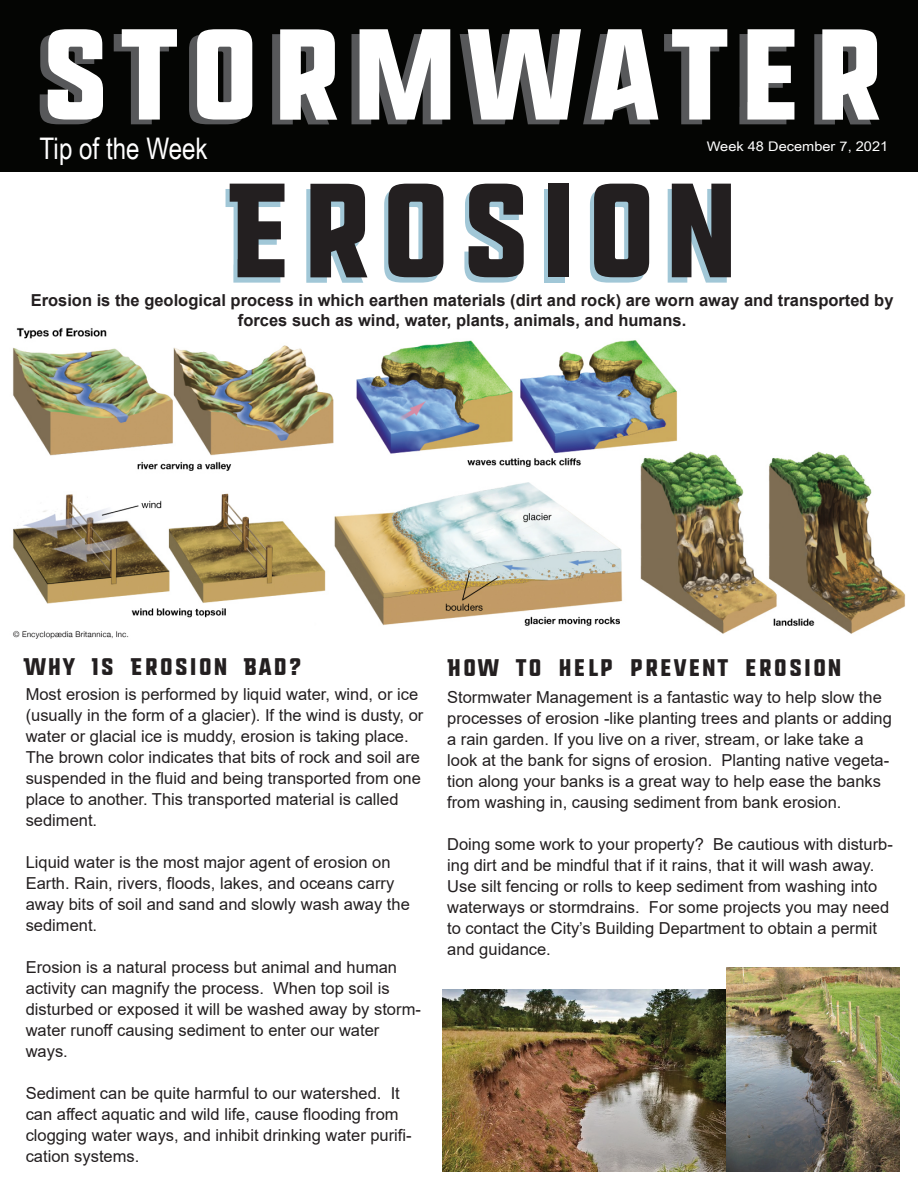
<style>
.page{position:relative;width:918px;height:1188px;background:#fff}
.page>*{position:absolute;margin:0;border:0;box-sizing:border-box;transform-origin:0 0}
.t1{font:133.8px "Montana";letter-spacing:-.01em;color:#231f20}
.t2{font:129px "Montana";color:#fff;scale:1.04 1}
.t3{font:29.7px "Arial Narrow";color:#fff}
.t4{font:24px "Montana";color:#231f20;scale:1.04 1}
.t5{font:16.5px/21px "Arial";color:#231f20}
.t6{font:700 16.5px/19.8px "Arial";color:#231f20;text-align:center}
.t7{font:13.2px "Arial Narrow";color:#fff;scale:1.34 1}
</style>
<div class="page">
<div style="left:0;top:0;width:918px;height:172px;background:#040503"></div>
<img style="left:13px;top:328px;width:892px;height:311px">
<img style="left:443px;top:989px;width:284px;height:183px">
<img style="left:727px;top:968px;width:173px;height:204px">
<h2 class="t2" style="left:35px;top:15px;width:822px">STORMWATER</h2>
<p class="t7" style="left:707px;top:136px;width:137px">Week 48 December 7, 2021</p>
<h3 class="t3" style="left:39px;top:126px;width:170px">Tip of the Week</h3>
<h1 class="t1" style="left:223px;top:169px;width:520px">EROSION</h1>
<p class="t6" style="left:31px;top:290px;width:864px">Erosion is the geological process in which earthen materials (dirt and rock) are worn away and transported by forces such as wind, water, plants, animals, and humans.</p>
<h3 class="t4" style="left:22px;top:655px;width:271px">WHY IS EROSION BAD?</h3>
<p class="t5" style="left:26px;top:684px;width:399px">Most erosion is performed by liquid water, wind, or ice (usually in the form of a glacier). If the wind is dusty, or water or glacial ice is muddy, erosion is taking place.<br>The brown color indicates that bits of rock and soil are suspended in the fluid and being transported from one place to another. This transported material is called sediment.</p>
<p class="t5" style="left:26px;top:852px;width:386px">Liquid water is the most major agent of erosion on Earth. Rain, rivers, floods, lakes, and oceans carry away bits of soil and sand and slowly wash away the sediment.</p>
<p class="t5" style="left:26px;top:957px;width:397px">Erosion is a natural process but animal and human activity can magnify the process. When top soil is disturbed or exposed it will be washed away by storm&shy;water runoff causing sediment to enter our water ways.</p>
<p class="t5" style="left:26px;top:1083px;width:388px">Sediment can be quite harmful to our watershed. It can affect aquatic and wild life, cause flooding from clogging water ways, and inhibit drinking water purifi&shy;cation systems.</p>
<h3 class="t4" style="left:446px;top:657px;width:382px">HOW TO HELP PREVENT EROSION</h3>
<p class="t5" style="left:447px;top:687px;width:446px">Stormwater Management is a fantastic way to help slow the processes of erosion -like planting trees and plants or adding a rain garden. If you live on a river, stream, or lake take a look at the bank for signs of erosion. Planting native vegeta&shy;tion along your banks is a great way to help ease the banks from washing in, causing sediment from bank erosion.</p>
<p class="t5" style="left:447px;top:834px;width:447px">Doing some work to your property? Be cautious with disturb&shy;ing dirt and be mindful that if it rains, that it will wash away.<br>Use silt fencing or rolls to keep sediment from washing into waterways or stormdrains. For some projects you may need to contact the City’s Building Department to obtain a permit and guidance.</p>
</div>
